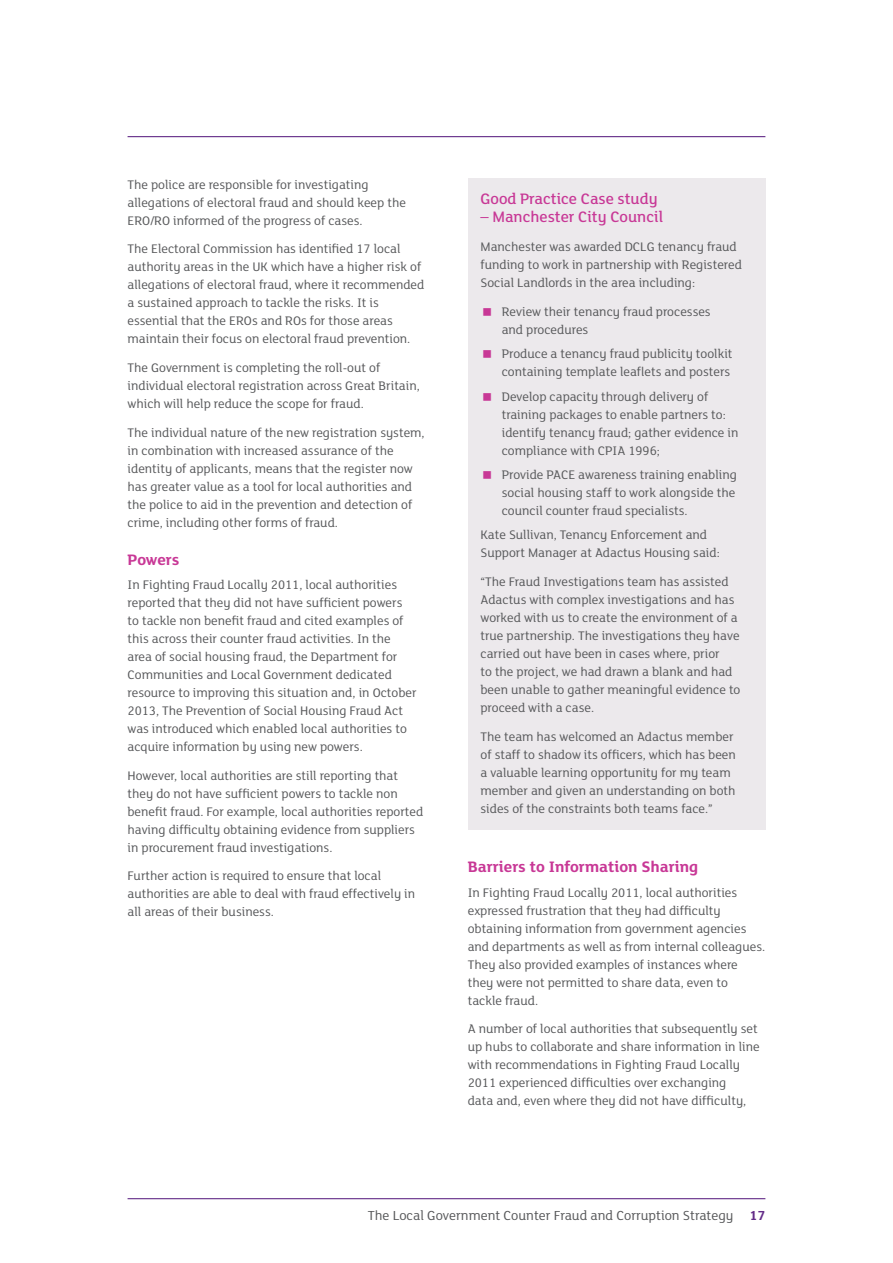
<style>
.page{position:relative;width:893px;height:1263px;background:#fff}
.page>*{position:absolute;margin:0;border:0;box-sizing:border-box;transform-origin:0 0}
.Case_Study{font:500 16.5px "FS Lola";color:#c83896}
.Subhead_B_11_13_Bold{font:700 16.5px "FS Lola";color:#c83896}
.t1{font:14.25px "FS Lola";color:#57585a}
.Body_Copy_9_12{font:13.5px/18px "FS Lola";color:#57585a}
.s1{font-weight:700;color:#642d89}
</style>
<div class="page">
<hr style="left:128px;top:1198px;width:637px;height:1px;background:#642d89">
<hr style="left:128px;top:136px;width:637px;height:1px;background:#642d89">
<div style="left:468px;top:179px;width:297px;height:651px;background:#ece9ec"></div>
<p class="Body_Copy_9_12" style="left:128px;top:175px;width:280px">The police are responsible for investigating allegations of electoral fraud and should keep the<br>ERO/RO informed of the progress of cases.</p>
<p class="Body_Copy_9_12" style="left:128px;top:239px;width:298px">The Electoral Commission has identified 17 local authority areas in the UK which have a higher risk of allegations of electoral fraud, where it recommended a sustained approach to tackle the risks. It is essential that the EROs and ROs for those areas maintain their focus on electoral fraud prevention.</p>
<p class="Body_Copy_9_12" style="left:128px;top:358px;width:294px">The Government is completing the roll-out of individual electoral registration across Great Britain, which will help reduce the scope for fraud.</p>
<p class="Body_Copy_9_12" style="left:128px;top:423px;width:299px">The individual nature of the new registration system, in combination with increased assurance of the identity of applicants, means that the register now has greater value as a tool for local authorities and the police to aid in the prevention and detection of crime, including other forms of fraud.</p>
<p class="Subhead_B_11_13_Bold" style="left:128px;top:548px;width:53px">Powers</p>
<p class="Body_Copy_9_12" style="left:128px;top:575px;width:290px">In Fighting Fraud Locally 2011, local authorities reported that they did not have sufficient powers to tackle non benefit fraud and cited examples of this across their counter fraud activities. In the area of social housing fraud, the Department for Communities and Local Government dedicated resource to improving this situation and, in October 2013, The Prevention of Social Housing Fraud Act was introduced which enabled local authorities to acquire information by using new powers.</p>
<p class="Body_Copy_9_12" style="left:128px;top:766px;width:297px">However, local authorities are still reporting that they do not have sufficient powers to tackle non benefit fraud. For example, local authorities reported having difficulty obtaining evidence from suppliers in procurement fraud investigations.</p>
<p class="Body_Copy_9_12" style="left:128px;top:866px;width:289px">Further action is required to ensure that local authorities are able to deal with fraud effectively in all areas of their business.</p>
<p class="Case_Study" style="left:480px;top:188px;width:179px">Good Practice Case study</p>
<p class="Case_Study" style="left:480px;top:206px;width:184px">– Manchester City Council</p>
<p class="Body_Copy_9_12" style="left:480px;top:237px;width:263px">Manchester was awarded DCLG tenancy fraud funding to work in partnership with Registered<br>Social Landlords in the area including:</p>
<p class="Body_Copy_9_12" style="left:502px;top:302px;width:210px">Review their tenancy fraud processes and procedures</p>
<p class="Body_Copy_9_12" style="left:502px;top:344px;width:232px">Produce a tenancy fraud publicity toolkit containing template leaflets and posters</p>
<p class="Body_Copy_9_12" style="left:502px;top:387px;width:238px">Develop capacity through delivery of training packages to enable partners to: identify tenancy fraud; gather evidence in compliance with CPIA 1996;</p>
<p class="Body_Copy_9_12" style="left:502px;top:465px;width:237px;text-align:justify">Provide PACE awareness training enabling social housing staff to work alongside the council counter fraud specialists.</p>
<p class="Body_Copy_9_12" style="left:480px;top:525px;width:241px">Kate Sullivan, Tenancy Enforcement and<br>Support Manager at Adactus Housing said:</p>
<p class="Body_Copy_9_12" style="left:480px;top:572px;width:261px">“The Fraud Investigations team has assisted Adactus with complex investigations and has worked with us to create the environment of a true partnership. The investigations they have carried out have been in cases where, prior<br>to the project, we had drawn a blank and had been unable to gather meaningful evidence to proceed with a case.</p>
<p class="Body_Copy_9_12" style="left:480px;top:727px;width:257px">The team has welcomed an Adactus member of staff to shadow its officers, which has been a valuable learning opportunity for my team member and given an understanding on both sides of the constraints both teams face.”</p>
<p class="Subhead_B_11_13_Bold" style="left:468px;top:855px;width:232px">Barriers to Information Sharing</p>
<p class="Body_Copy_9_12" style="left:468px;top:883px;width:297px">In Fighting Fraud Locally 2011, local authorities expressed frustration that they had difficulty obtaining information from government agencies and departments as well as from internal colleagues.<br>They also provided examples of instances where they were not permitted to share data, even to tackle fraud.</p>
<p class="Body_Copy_9_12" style="left:468px;top:1019px;width:293px">A number of local authorities that subsequently set up hubs to collaborate and share information in line with recommendations in Fighting Fraud Locally 2011 experienced difficulties over exchanging<br>data and, even where they did not have difficulty,</p>
<p class="t1" style="left:368px;top:1206px;width:399px">The Local Government Counter Fraud and Corruption Strategy <span class="s1">17</span></p>
</div>
